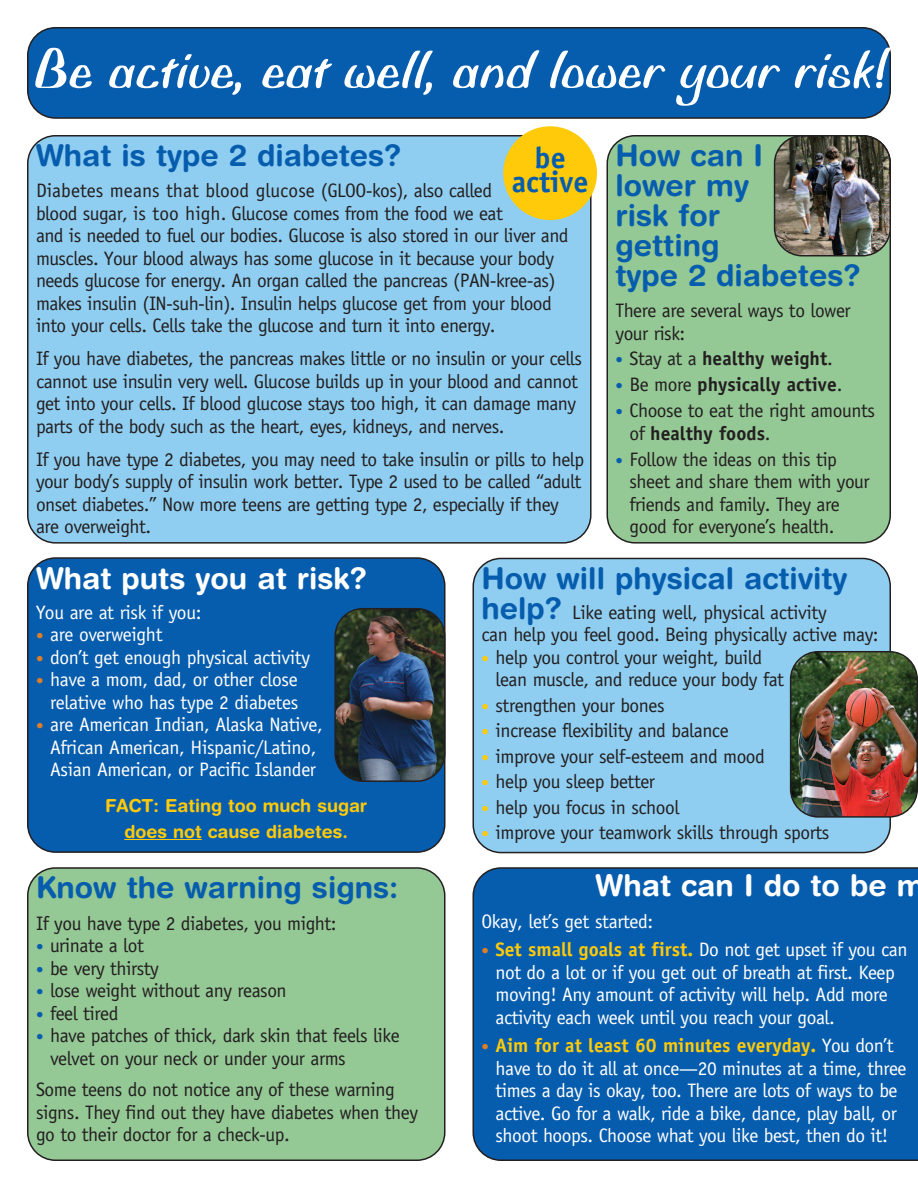
<style>
.page{position:relative;width:918px;height:1188px;background:#fff}
.page>*{position:absolute;margin:0;border:0;box-sizing:border-box;transform-origin:0 0}
.t1{font:60px "Biffo";color:#fff}
.t2{font:700 30px/30px "Helvetica Rounded LT";color:#075dad}
.t3{font:700 30px "Helvetica Rounded LT";color:#fff}
.t4{font:700 30px/24px "Officina Sans";color:#075dad;text-align:center}
.t5{font:19.5px/22.5px "Officina Sans";letter-spacing:-.025em;color:#231f20}
.t6{font:19.5px/22.5px "Officina Sans";letter-spacing:-.025em;color:#fff}
.t7{font:700 19.5px "Officina Sans";color:#231f20}
.t8{font:700 18px/25.5px "Helvetica Rounded LT";color:#feca0a;text-align:center}
.s1{font-weight:400;font-size:15px;color:#075dad}
.s2{font-weight:400}
.s3{font-size:15px;color:#075dad}
.s4{font-weight:700}
.s5{font-size:15px;color:#e07e26}
.s6{font-family:"Helvetica Rounded LT";font-weight:700;font-size:30px;color:#075dad}
.s7{font-size:15px;color:#feca0a}
.s8{font-weight:700;color:#feca0a}
</style>
<div class="page">
<div style="left:27px;top:27px;width:864px;height:92px;background:#075dad"></div>
<div style="left:27px;top:135px;width:565px;height:409px;background:#8fcef1"></div>
<div style="left:27px;top:867px;width:419px;height:294px;background:#94c895"></div>
<div style="left:27px;top:557px;width:419px;height:296px;background:#075dad"></div>
<hr style="left:124px;top:839px;width:78px;height:1px;background:#feca0a">
<div style="left:472px;top:558px;width:419px;height:295px;background:#8fcef1"></div>
<div style="left:472px;top:867px;width:446px;height:294px;background:#075dad"></div>
<img style="left:334px;top:608px;width:112px;height:174px">
<img style="left:790px;top:651px;width:128px;height:167px">
<div style="left:607px;top:135px;width:284px;height:409px;background:#94c895"></div>
<img style="left:774px;top:135px;width:117px;height:121px">
<div style="left:503px;top:126px;width:94px;height:94px;background:#feca0a;border-radius:50%"></div>
<h1 class="t1" style="left:33px;top:48px;width:854px">Be active, eat well, and lower your risk!</h1>
<h2 class="t2" style="left:616px;top:143px;width:247px">How can I<br>lower my<br>risk for<br>getting<br>type 2 diabetes?</h2>
<p class="t5" style="left:616px;top:301px;width:237px">There are several ways to lower your risk:</p>
<p class="t7" style="left:616px;top:351px;width:219px"><span class="s1">•</span> <span class="s2">Stay at a</span> healthy weight<span class="s2">.</span></p>
<p class="t7" style="left:616px;top:377px;width:228px"><span class="s1">•</span> <span class="s2">Be more</span> physically active<span class="s2">.</span></p>
<p class="t5" style="left:630px;top:401px;width:247px;text-indent:-14px"><span class="s3">•</span> Choose to eat the right amounts of <span class="s4">healthy foods</span>.</p>
<p class="t5" style="left:630px;top:450px;width:242px;text-indent:-14px"><span class="s3">•</span> Follow the ideas on this tip sheet and share them with your friends and family. They are good for everyone’s health.</p>
<h2 class="t2" style="left:36px;top:143px;width:367px">What is type 2 diabetes?</h2>
<p class="t5" style="left:36px;top:181px;width:534px">Diabetes means that blood glucose (GLOO-kos), also called<br>blood sugar, is too high. Glucose comes from the food we eat<br>and is needed to fuel our bodies. Glucose is also stored in our liver and muscles. Your blood always has some glucose in it because your body needs glucose for energy. An organ called the pancreas (PAN-kree-as) makes insulin (IN-suh-lin). Insulin helps glucose get from your blood into your cells. Cells take the glucose and turn it into energy.</p>
<p class="t5" style="left:36px;top:349px;width:548px">If you have diabetes, the pancreas makes little or no insulin or your cells cannot use insulin very well. Glucose builds up in your blood and cannot get into your cells. If blood glucose stays too high, it can damage many parts of the body such as the heart, eyes, kidneys, and nerves.</p>
<p class="t5" style="left:36px;top:450px;width:550px">If you have type 2 diabetes, you may need to take insulin or pills to help your body’s supply of insulin work better. Type 2 used to be called “adult onset diabetes.” Now more teens are getting type 2, especially if they are overweight.</p>
<h2 class="t3" style="left:36px;top:567px;width:332px">What puts you at risk?</h2>
<p class="t6" style="left:36px;top:602px;width:167px">You are at risk if you:</p>
<p class="t6" style="left:36px;top:625px;width:128px"><span class="s5">•</span> are overweight</p>
<p class="t6" style="left:36px;top:647px;width:275px"><span class="s5">•</span> don’t get enough physical activity</p>
<p class="t6" style="left:36px;top:670px;width:264px;text-align:right"><span class="s5">•</span> have a mom, dad, or other close relative who has type 2 diabetes</p>
<p class="t6" style="left:36px;top:715px;width:288px;text-align:center"><span class="s5">•</span> are American Indian, Alaska Native,<br>African American, Hispanic/Latino,<br>Asian American, or Pacific Islander</p>
<p class="t8" style="left:105px;top:795px;width:264px">FACT: Eating too much sugar does not cause diabetes.</p>
<h2 class="t2" style="left:36px;top:876px;width:364px">Know the warning signs:</h2>
<p class="t5" style="left:36px;top:913px;width:302px">If you have type 2 diabetes, you might:</p>
<p class="t5" style="left:36px;top:936px;width:109px"><span class="s3">•</span> urinate a lot</p>
<p class="t5" style="left:36px;top:958px;width:124px"><span class="s3">•</span> be very thirsty</p>
<p class="t5" style="left:36px;top:981px;width:252px"><span class="s3">•</span> lose weight without any reason</p>
<p class="t5" style="left:36px;top:1003px;width:84px"><span class="s3">•</span> feel tired</p>
<p class="t5" style="left:50px;top:1026px;width:351px;text-indent:-14px"><span class="s3">•</span> have patches of thick, dark skin that feels like velvet on your neck or under your arms</p>
<p class="t5" style="left:36px;top:1080px;width:384px">Some teens do not notice any of these warning signs. They find out they have diabetes when they go to their doctor for a check-up.</p>
<h2 class="t4" style="left:512px;top:149px;width:78px">be active</h2>
<h2 class="t2" style="left:482px;top:566px;width:367px">How will physical activity</h2>
<p class="t5" style="left:482px;top:602px;width:399px"><span class="s6">help?</span> Like eating well, physical activity<br>can help you feel good. Being physically active may:</p>
<p class="t5" style="left:496px;top:647px;width:290px;text-indent:-14px"><span class="s7">•</span> help you control your weight, build lean muscle, and reduce your body fat</p>
<p class="t5" style="left:482px;top:695px;width:185px"><span class="s7">•</span> strengthen your bones</p>
<p class="t5" style="left:482px;top:721px;width:249px"><span class="s7">•</span> increase flexibility and balance</p>
<p class="t5" style="left:482px;top:746px;width:285px"><span class="s7">•</span> improve your self-esteem and mood</p>
<p class="t5" style="left:482px;top:772px;width:175px"><span class="s7">•</span> help you sleep better</p>
<p class="t5" style="left:482px;top:797px;width:200px"><span class="s7">•</span> help you focus in school</p>
<p class="t5" style="left:482px;top:823px;width:349px"><span class="s7">•</span> improve your teamwork skills through sports</p>
<h2 class="t3" style="left:596px;top:874px;width:331px">What can I do to be m</h2>
<p class="t6" style="left:481px;top:912px;width:173px">Okay, let’s get started:</p>
<p class="t6" style="left:496px;top:940px;width:413px;text-indent:-14px"><span class="s5">•</span> <span class="s8">Set small goals at first.</span> Do not get upset if you can not do a lot or if you get out of breath at first. Keep moving! Any amount of activity will help. Add more activity each week until you reach your goal.</p>
<p class="t6" style="left:496px;top:1036px;width:413px;text-indent:-14px"><span class="s5">•</span> <span class="s8">Aim for at least 60 minutes everyday.</span> You don’t have to do it all at once—20 minutes at a time, three times a day is okay, too. There are lots of ways to be active. Go for a walk, ride a bike, dance, play ball, or shoot hoops. Choose what you like best, then do it!</p>
</div>
